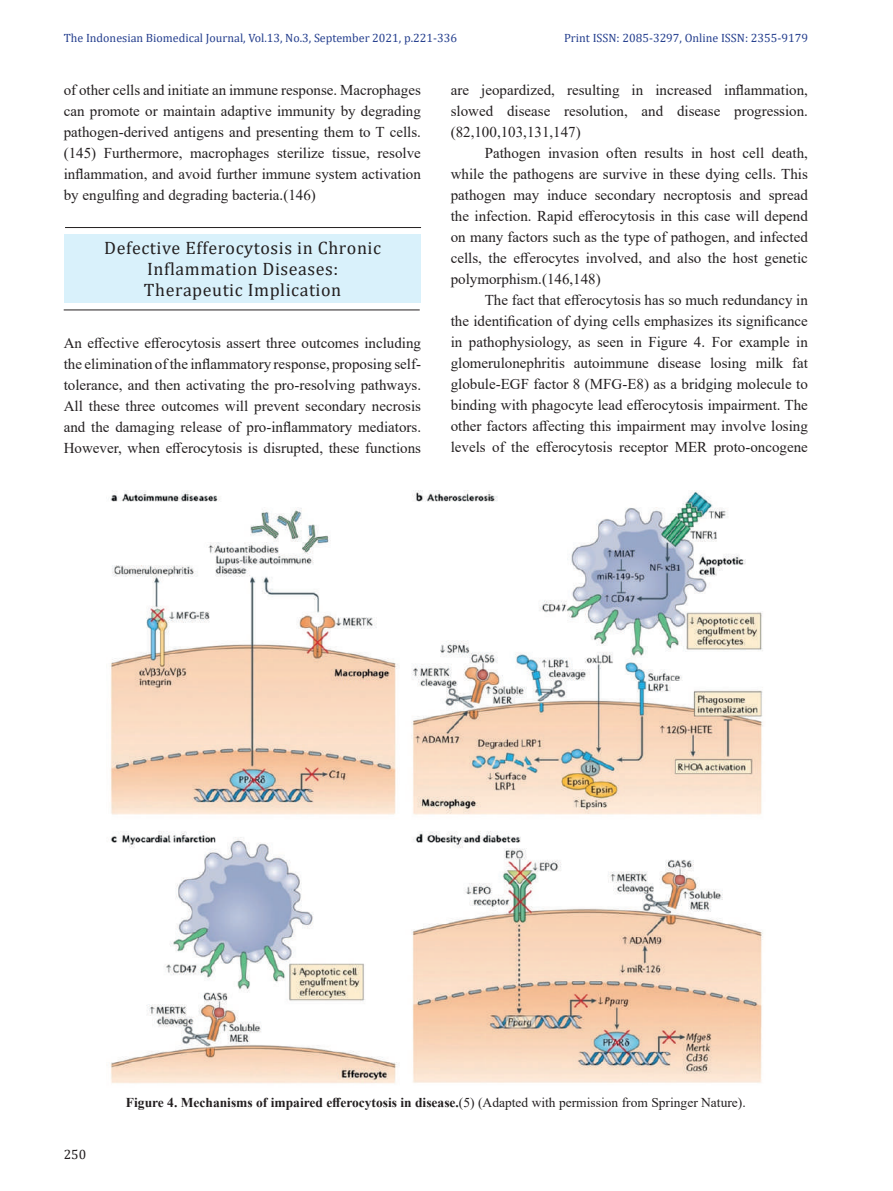
<style>
.page{position:relative;width:893px;height:1191px;background:#fff}
.page>*{position:absolute;margin:0;border:0;box-sizing:border-box;transform-origin:0 0}
.t1{font:18px/21px "Cambria";letter-spacing:.03em;color:#231f20;text-align:center}
.t2{font:15px/21px "Times New Roman";color:#231f20;text-align:justify}
.t3{font:700 13.5px "Times New Roman";color:#231f20}
.t4{font:13.5px "Cambria";color:#231f20}
.t5{font:12px "Cambria";color:#253f8e}
.s1{font-weight:400}
</style>
<div class="page">
<hr style="left:64px;top:309px;width:356px;height:1px;background:#231f20">
<hr style="left:65px;top:227px;width:356px;height:1px;background:#231f20">
<div style="left:64px;top:235px;width:357px;height:68px;background:#d9f1fb"></div>
<img style="left:110px;top:491px;width:653px;height:593px">
<p class="t5" style="left:64px;top:31px;width:395px">The Indonesian Biomedical Journal, Vol.13, No.3, September 2021, p.221-336</p>
<p class="t5" style="left:564px;top:31px;width:245px">Print ISSN: 2085-3297, Online ISSN: 2355-9179</p>
<p class="t2" style="left:64px;top:79px;width:359px">of other cells and initiate an immune response. Macrophages can promote or maintain adaptive immunity by degrading pathogen-derived antigens and presenting them to T cells. (145) Furthermore, macrophages sterilize tissue, resolve inflammation, and avoid further immune system activation by engulfing and degrading bacteria.(146)</p>
<p class="t2" style="left:451px;top:79px;width:359px">are jeopardized, resulting in increased inflammation, slowed disease resolution, and disease progression. (82,100,103,131,147)</p>
<p class="t2" style="left:451px;top:142px;width:359px;text-indent:34px">Pathogen invasion often results in host cell death, while the pathogens are survive in these dying cells. This pathogen may induce secondary necroptosis and spread the infection. Rapid efferocytosis in this case will depend on many factors such as the type of pathogen, and infected cells, the efferocytes involved, and also the host genetic polymorphism.(146,148)</p>
<p class="t2" style="left:451px;top:289px;width:359px;text-indent:34px">The fact that efferocytosis has so much redundancy in the identification of dying cells emphasizes its significance in pathophysiology, as seen in Figure 4. For example in glomerulonephritis autoimmune disease losing milk fat globule-EGF factor 8 (MFG-E8) as a bridging molecule to binding with phagocyte lead efferocytosis impairment. The other factors affecting this impairment may involve losing levels of the efferocytosis receptor MER proto-oncogene</p>
<p class="t1" style="left:104px;top:237px;width:278px">Defective Efferocytosis in Chronic<br>Inflammation Diseases:<br>Therapeutic Implication</p>
<p class="t2" style="left:64px;top:332px;width:359px">An effective efferocytosis assert three outcomes including the elimination of the inflammatory response, proposing self&shy;tolerance, and then activating the pro-resolving pathways.<br>All these three outcomes will prevent secondary necrosis and the damaging release of pro-inflammatory mediators.<br>However, when efferocytosis is disrupted, these functions</p>
<p class="t4" style="left:64px;top:1146px;width:24px">250</p>
<p class="t3" style="left:126px;top:1093px;width:621px">Figure 4. Mechanisms of impaired efferocytosis in disease.<span class="s1">(5) (Adapted with permission from Springer Nature).</span></p>
</div>
